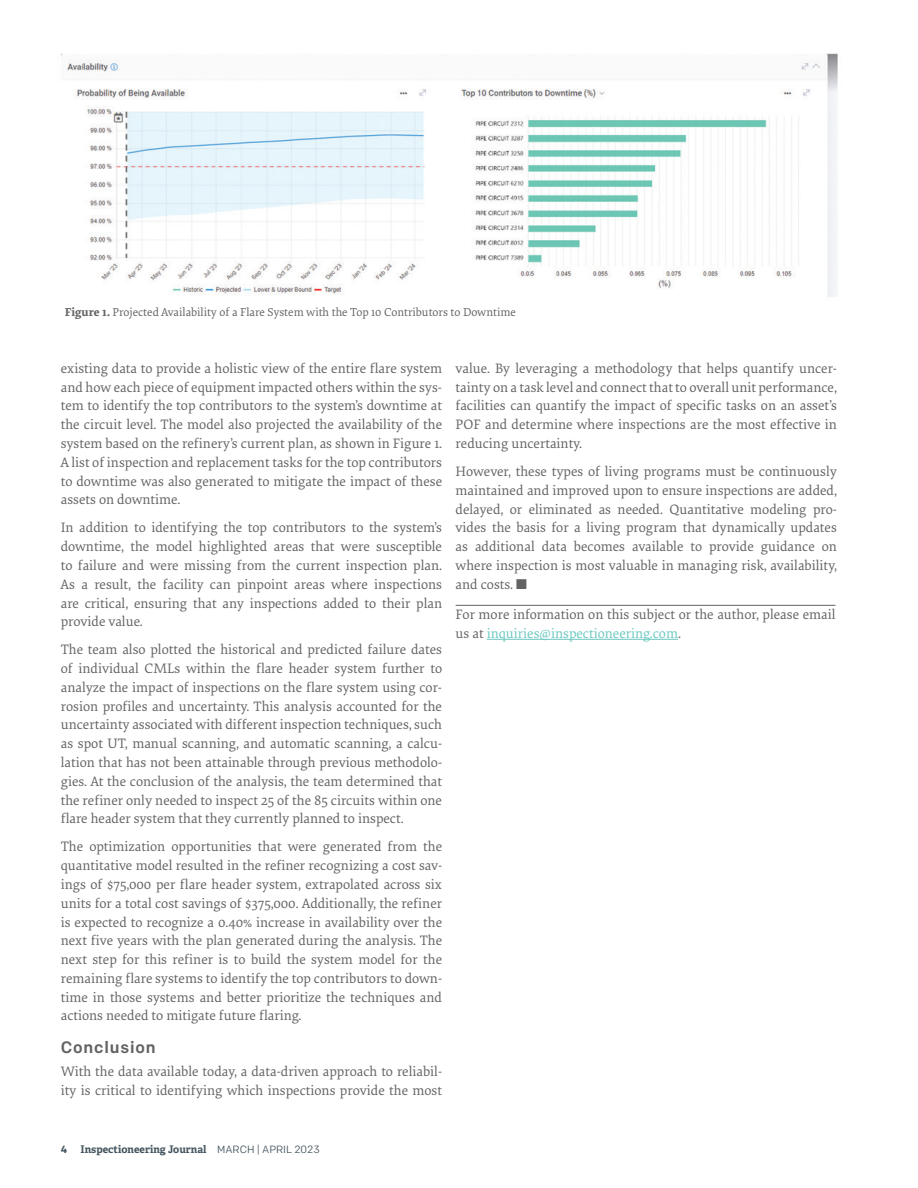
<style>
.page{position:relative;width:918px;height:1188px;background:#fff}
.page>*{position:absolute;margin:0;border:0;box-sizing:border-box;transform-origin:0 0}
.t1{font:500 16.5px "Colfax";letter-spacing:.05em;color:#636366}
.t2{font:14.25px/18.8px "Elena";color:#636366;text-align:justify}
.t3{font:12px "Elena";color:#636366}
.t4{font:700 10.5px "Adelle";color:#45555f}
.t5{font:700 10.5px "Colfax";color:#45555f}
.s1{font-weight:700}
.s2{color:#6bc8c0}
.s3{font-family:"Colfax";font-weight:400}
</style>
<div class="page">
<hr style="left:456px;top:605px;width:380px;height:1px;background:#636366">
<hr style="left:487px;top:639px;width:191px;height:1px;background:#6bc8c0">
<img style="left:60px;top:53px;width:778px;height:244px">
<p class="t3" style="left:65px;top:304px;width:453px"><span class="s1">Figure 1.</span> Projected Availability of a Flare System with the Top 10 Contributors to Downtime</p>
<p class="t2" style="left:61px;top:358px;width:383px">existing data to provide a holistic view of the entire flare system and how each piece of equipment impacted others within the sys&shy;tem to identify the top contributors to the system’s downtime at the circuit level. The model also projected the availability of the system based on the refinery’s current plan, as shown in Figure 1.<br>A list of inspection and replacement tasks for the top contributors to downtime was also generated to mitigate the impact of these assets on downtime.</p>
<p class="t2" style="left:61px;top:518px;width:383px">In addition to identifying the top contributors to the system’s downtime, the model highlighted areas that were susceptible to failure and were missing from the current inspection plan.<br>As a result, the facility can pinpoint areas where inspections are critical, ensuring that any inspections added to their plan provide value.</p>
<p class="t2" style="left:61px;top:640px;width:383px">The team also plotted the historical and predicted failure dates of individual CMLs within the flare header system further to analyze the impact of inspections on the flare system using cor&shy;rosion profiles and uncertainty. This analysis accounted for the uncertainty associated with different inspection techniques, such as spot UT, manual scanning, and automatic scanning, a calcu&shy;lation that has not been attainable through previous methodolo&shy;gies. At the conclusion of the analysis, the team determined that the refiner only needed to inspect 25 of the 85 circuits within one flare header system that they currently planned to inspect.</p>
<p class="t2" style="left:61px;top:837px;width:383px">The optimization opportunities that were generated from the quantitative model resulted in the refiner recognizing a cost sav&shy;ings of $75,000 per flare header system, extrapolated across six units for a total cost savings of $375,000. Additionally, the refiner is expected to recognize a 0.40% increase in availability over the next five years with the plan generated during the analysis. The next step for this refiner is to build the system model for the remaining flare systems to identify the top contributors to down&shy;time in those systems and better prioritize the techniques and actions needed to mitigate future flaring.</p>
<p class="t1" style="left:61px;top:1037px;width:96px">Conclusion</p>
<p class="t2" style="left:61px;top:1062px;width:383px">With the data available today, a data-driven approach to reliabil&shy;ity is critical to identifying which inspections provide the most</p>
<p class="t2" style="left:456px;top:358px;width:383px">value. By leveraging a methodology that helps quantify uncer&shy;tainty on a task level and connect that to overall unit performance, facilities can quantify the impact of specific tasks on an asset’s POF and determine where inspections are the most effective in reducing uncertainty.</p>
<p class="t2" style="left:456px;top:462px;width:383px">However, these types of living programs must be continuously maintained and improved upon to ensure inspections are added, delayed, or eliminated as needed. Quantitative modeling pro&shy;vides the basis for a living program that dynamically updates as additional data becomes available to provide guidance on where inspection is most valuable in managing risk, availability, and costs. ■</p>
<p class="t2" style="left:456px;top:605px;width:381px">For more information on this subject or the author, please email us at <span class="s2">inquiries@inspectioneering.com</span>.</p>
<p class="t5" style="left:61px;top:1143px;width:8px">4</p>
<p class="t4" style="left:80px;top:1143px;width:241px">Inspectioneering Journal <span class="s3">MARCH | APRIL 2023</span></p>
</div>
